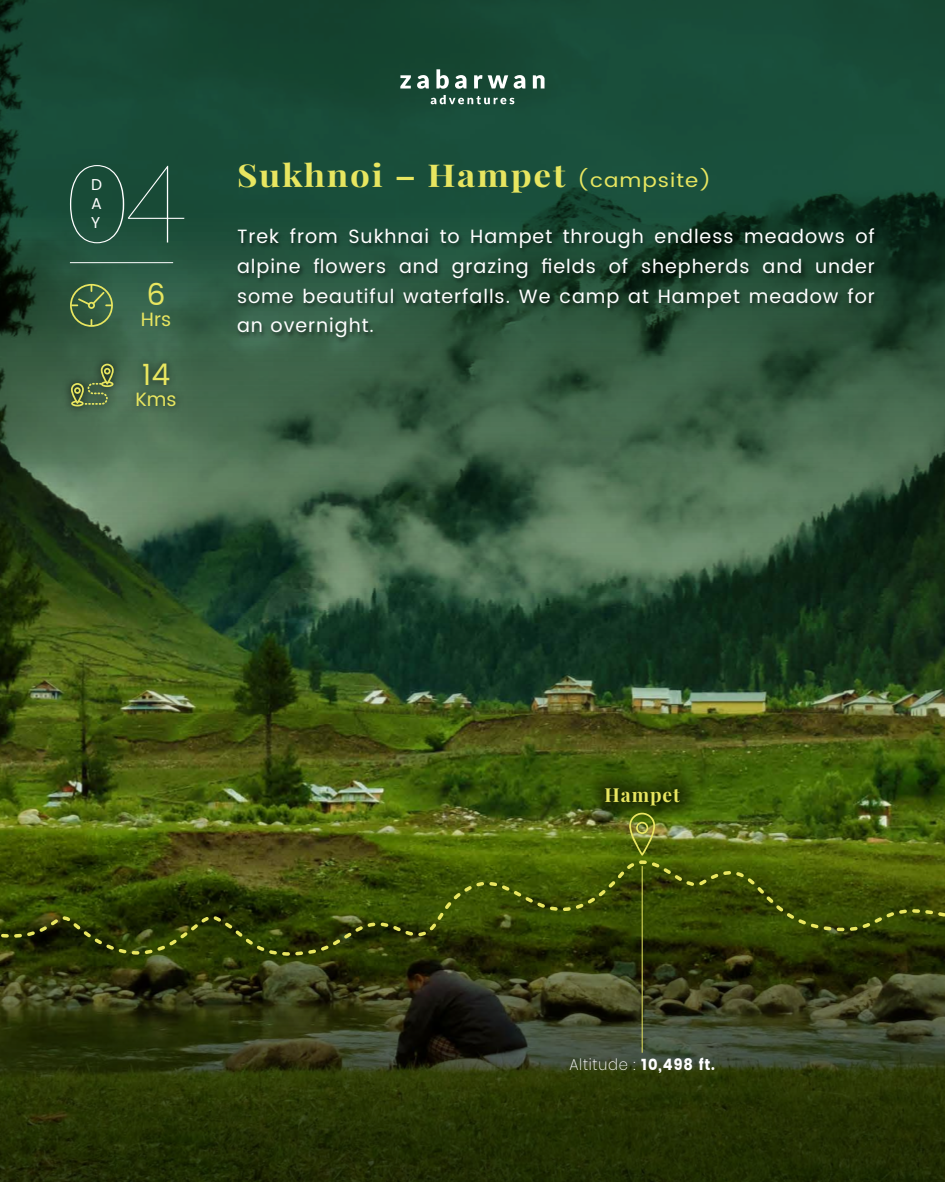
<style>
.page{position:relative;width:945px;height:1182px;background:#fff}
.page>*{position:absolute;margin:0;border:0;box-sizing:border-box;transform-origin:0 0}
.t1{font:100 109.38px "Lato";color:#fff}
.t2{font:700 31.5px "Playfair Display";letter-spacing:.05em;color:#e8e660;scale:1.12 1}
.t3{font:29.75px "Poppins";color:#e8e660}
.t4{font:19.25px/29.8px "Poppins";letter-spacing:.05em;color:#fff;text-align:justify}
.t5{font:19.25px "Poppins";color:#e8e660}
.t6{font:700 19.25px "Playfair Display";letter-spacing:.05em;color:#e8e660}
.t7{font:200 15.75px "Poppins";letter-spacing:.05em;color:#fff;scale:.93 1}
.t8{font:15.75px/18.9px "Poppins";color:#fff;text-align:justify}
.s1{font-family:"Poppins";font-weight:400;font-size:19.25px}
.s2{font-weight:400}
</style>
<div class="page">
<img style="left:0;top:0;width:945px;height:1181px">
<img style="left:233px;top:224px;width:657px;height:448px">
<svg style="left:70px;top:284px;width:43px;height:43px;background:#517347"></svg>
<img style="left:57px;top:346px;width:133px;height:82px">
<svg style="left:71px;top:363px;width:43px;height:43px;background:#5b7448"></svg>
<hr style="left:70px;top:262px;width:103px;height:1px;background:#fff">
<img style="left:570px;top:764px;width:145px;height:66px">
<img style="left:571px;top:773px;width:144px;height:48px">
<svg style="left:629px;top:812px;width:26px;height:27px"></svg>
<hr style="left:642px;top:866px;width:1px;height:186px;background:#e8e660">
<svg style="left:0;top:839px;width:945px;height:158px;background:#38450a"></svg>
<svg style="left:533px;top:75px;width:12px;height:13px"></svg>
<svg style="left:488px;top:75px;width:20px;height:13px"></svg>
<svg style="left:436px;top:69px;width:13px;height:20px"></svg>
<svg style="left:514px;top:75px;width:11px;height:14px"></svg>
<svg style="left:417px;top:75px;width:12px;height:14px"></svg>
<svg style="left:455px;top:75px;width:12px;height:14px"></svg>
<svg style="left:400px;top:75px;width:11px;height:13px"></svg>
<svg style="left:474px;top:75px;width:8px;height:13px"></svg>
<svg style="left:431px;top:95px;width:83px;height:9px"></svg>
<h1 class="t1" style="left:65px;top:146px;width:123px">04</h1>
<p class="t8" style="left:91px;top:175px;width:12px">D A Y</p>
<h3 class="t3" style="left:147px;top:273px;width:21px">6</h3>
<p class="t5" style="left:141px;top:305px;width:32px">Hrs</p>
<h3 class="t3" style="left:142px;top:353px;width:30px">14</h3>
<p class="t5" style="left:135px;top:385px;width:43px">Kms</p>
<h2 class="t2" style="left:237px;top:155px;width:425px">Sukhnoi – Hampet <span class="s1">(campsite)</span></h2>
<p class="t4" style="left:237px;top:222px;width:639px">Trek from Sukhnai to Hampet through endless meadows of alpine flowers and grazing fields of shepherds and under some beautiful waterfalls. We camp at Hampet meadow for an overnight.</p>
<p class="t6" style="left:604px;top:782px;width:77px">Hampet</p>
<p class="t7" style="left:569px;top:1055px;width:158px">Altitude : <span class="s2">10,498 ft.</span></p>
</div>
